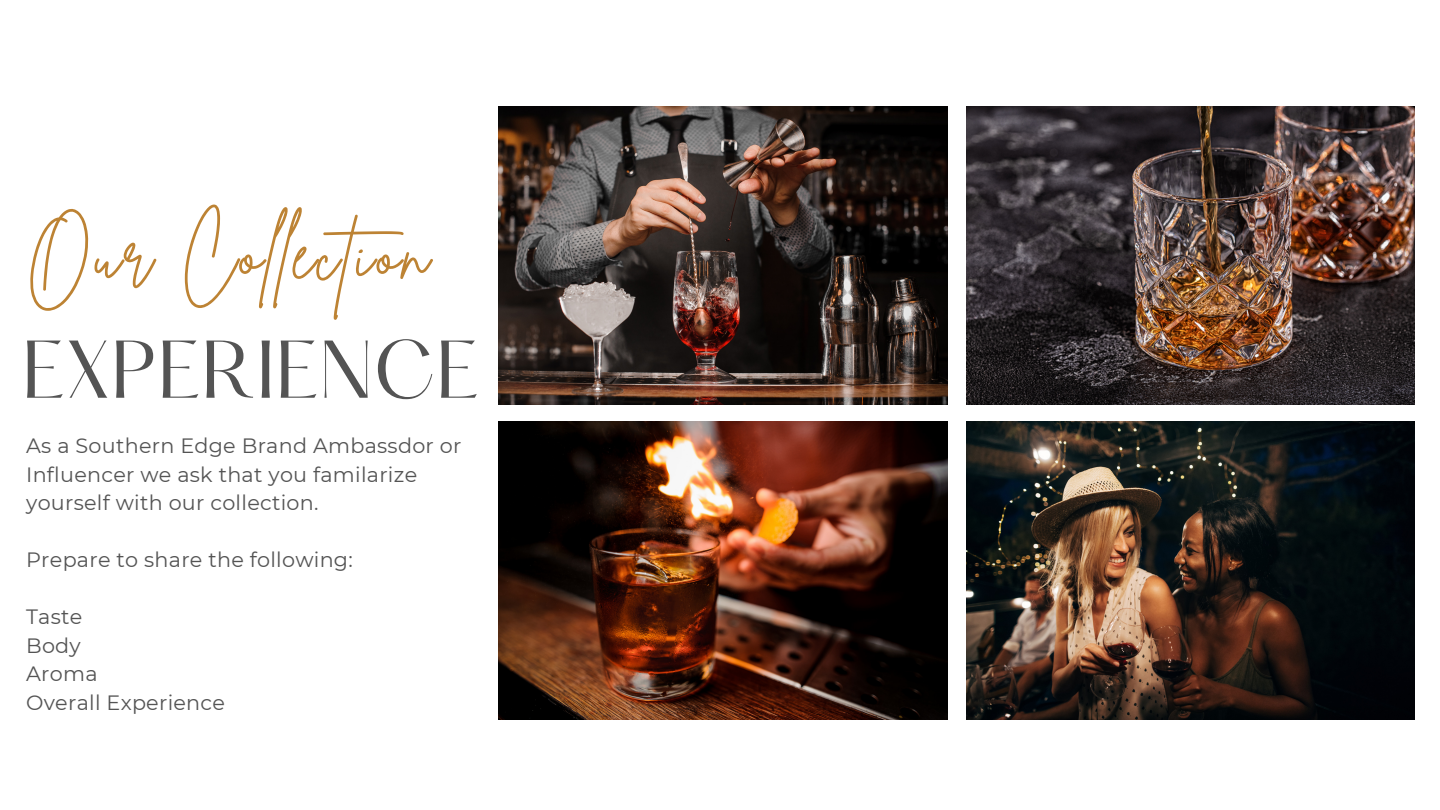
<style>
.page{position:relative;width:1440px;height:810px;background:#fff}
.page>*{position:absolute;margin:0;border:0;box-sizing:border-box;transform-origin:0 0}
.t1{font:71.6px "Brittany Signature";letter-spacing:.045em;color:#bd8334}
.t2{font:71.5px "Hatton";letter-spacing:.015em;color:#545454}
.t3{font:20.7px/28.5px "Montserrat";letter-spacing:.015em;color:#545454}
</style>
<div class="page">
<img style="left:967px;top:106px;width:448px;height:299px">
<img style="left:967px;top:421px;width:448px;height:299px">
<img style="left:499px;top:106px;width:448px;height:299px">
<img style="left:499px;top:421px;width:448px;height:299px">
<h1 class="t1" style="left:26px;top:207px;width:404px">Our Collection</h1>
<h2 class="t2" style="left:22px;top:336px;width:458px">EXPERIENCE</h2>
<p class="t3" style="left:26px;top:431px;width:437px">As a Southern Edge Brand Ambassdor or<br>Influencer we ask that you familarize yourself with our collection.</p>
<p class="t3" style="left:26px;top:545px;width:328px">Prepare to share the following:</p>
<p class="t3" style="left:26px;top:602px;width:200px">Taste<br>Body<br>Aroma<br>Overall Experience</p>
</div>
